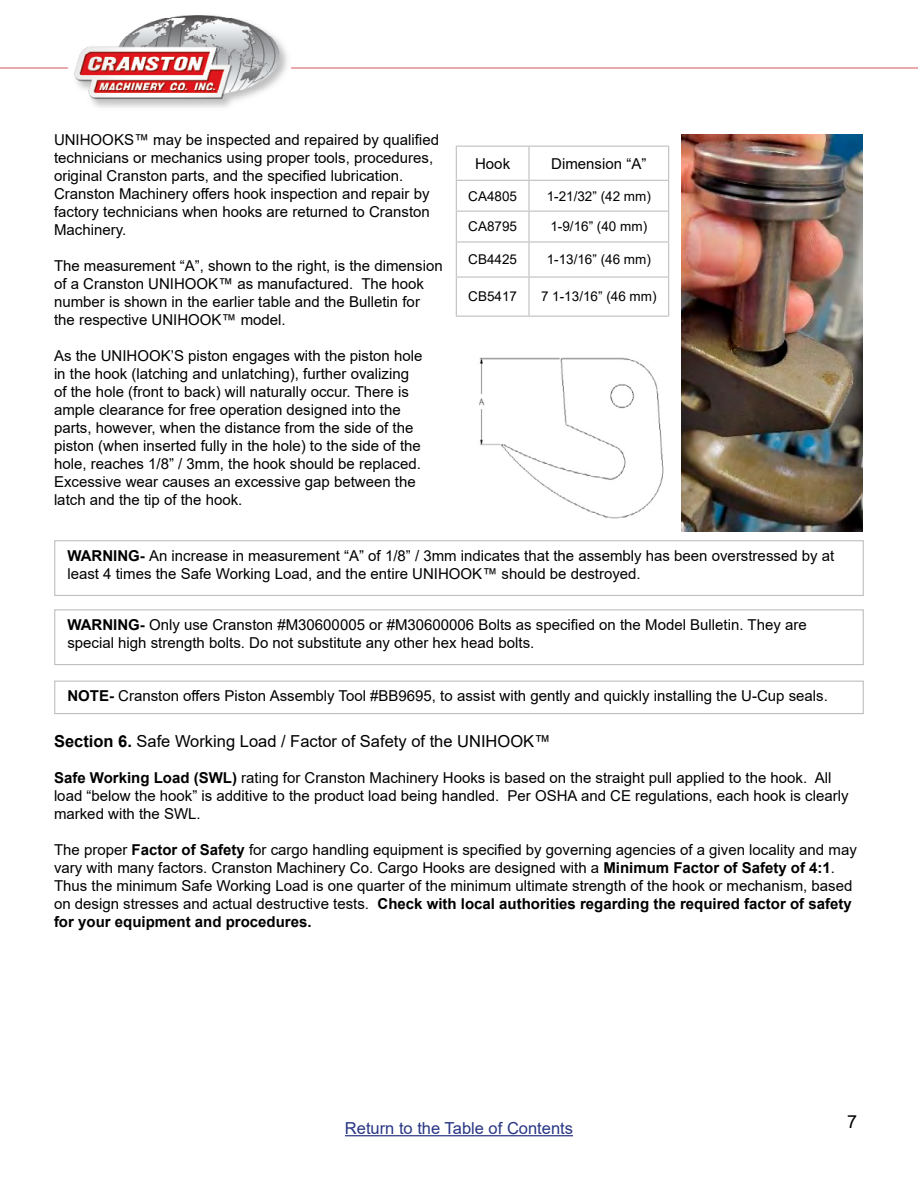
<style>
.page{position:relative;width:918px;height:1188px;background:#fff}
.page>*{position:absolute;margin:0;border:0;box-sizing:border-box;transform-origin:0 0}
.t1{font:18px "Arial";color:#000}
.t2{font:16.5px "Arial";color:#000}
.t3{font:16.5px "Arial";color:#283583}
.t4{font:15px/18px "Arial";color:#000}
.t5{font:13.5px "Arial";color:#000}
.s1{font-weight:700}
</style>
<div class="page">
<img style="left:0;top:15px;width:918px;height:1122px">
<hr style="left:345px;top:1135px;width:228px;height:1px;background:#283583">
<img style="left:681px;top:134px;width:181px;height:397px">
<img style="left:464px;top:348px;width:206px;height:177px">
<div style="left:54px;top:540px;width:810px;height:56px;border:1px solid #bfbfbf"></div>
<div style="left:54px;top:609px;width:810px;height:56px;border:1px solid #bfbfbf"></div>
<div style="left:54px;top:681px;width:810px;height:33px;border:1px solid #bfbfbf"></div>
<hr style="left:456px;top:146px;width:73px;height:1px;background:#bfbfbf">
<hr style="left:456px;top:147px;width:1px;height:33px;background:#bfbfbf">
<hr style="left:529px;top:146px;width:140px;height:1px;background:#bfbfbf">
<hr style="left:528px;top:147px;width:2px;height:33px;background:#bfbfbf">
<hr style="left:668px;top:147px;width:1px;height:33px;background:#bfbfbf">
<hr style="left:456px;top:180px;width:73px;height:1px;background:#bfbfbf">
<hr style="left:456px;top:181px;width:1px;height:30px;background:#bfbfbf">
<hr style="left:529px;top:180px;width:140px;height:1px;background:#bfbfbf">
<hr style="left:528px;top:181px;width:2px;height:30px;background:#bfbfbf">
<hr style="left:668px;top:181px;width:1px;height:30px;background:#bfbfbf">
<hr style="left:456px;top:211px;width:73px;height:1px;background:#bfbfbf">
<svg style="left:456px;top:212px;width:1px;height:29px"></svg>
<hr style="left:529px;top:211px;width:140px;height:1px;background:#bfbfbf">
<hr style="left:528px;top:212px;width:2px;height:29px;background:#bfbfbf">
<svg style="left:668px;top:212px;width:1px;height:29px"></svg>
<hr style="left:456px;top:241px;width:73px;height:2px;background:#bfbfbf">
<hr style="left:456px;top:243px;width:1px;height:33px;background:#bfbfbf">
<hr style="left:529px;top:241px;width:140px;height:2px;background:#bfbfbf">
<hr style="left:528px;top:243px;width:2px;height:33px;background:#bfbfbf">
<hr style="left:668px;top:243px;width:1px;height:33px;background:#bfbfbf">
<hr style="left:456px;top:276px;width:73px;height:2px;background:#bfbfbf">
<hr style="left:456px;top:278px;width:1px;height:38px;background:#bfbfbf">
<hr style="left:529px;top:276px;width:140px;height:2px;background:#bfbfbf">
<hr style="left:528px;top:278px;width:2px;height:38px;background:#bfbfbf">
<hr style="left:668px;top:278px;width:1px;height:38px;background:#bfbfbf">
<hr style="left:456px;top:316px;width:73px;height:1px;background:#bfbfbf">
<hr style="left:529px;top:316px;width:140px;height:1px;background:#bfbfbf">
<p class="t4" style="left:54px;top:131px;width:387px">UNIHOOKS™ may be inspected and repaired by qualified technicians or mechanics using proper tools, procedures, original Cranston parts, and the specified lubrication.<br>Cranston Machinery offers hook inspection and repair by factory technicians when hooks are returned to Cranston Machinery.</p>
<p class="t4" style="left:54px;top:257px;width:390px">The measurement “A”, shown to the right, is the dimension of a Cranston UNIHOOK™ as manufactured. The hook number is shown in the earlier table and the Bulletin for the respective UNIHOOK™ model.</p>
<p class="t4" style="left:54px;top:347px;width:370px">As the UNIHOOK’S piston engages with the piston hole in the hook (latching and unlatching), further ovalizing of the hole (front to back) will naturally occur. There is ample clearance for free operation designed into the parts, however, when the distance from the side of the piston (when inserted fully in the hole) to the side of the hole, reaches 1/8” / 3mm, the hook should be replaced.<br>Excessive wear causes an excessive gap between the latch and the tip of the hook.</p>
<p class="t4" style="left:475px;top:154px;width:37px">Hook</p>
<p class="t4" style="left:551px;top:154px;width:97px">Dimension “A”</p>
<p class="t5" style="left:468px;top:187px;width:50px">CA4805</p>
<p class="t5" style="left:547px;top:187px;width:106px">1-21/32” (42 mm)</p>
<p class="t5" style="left:468px;top:217px;width:50px">CA8795</p>
<p class="t5" style="left:550px;top:217px;width:98px">1-9/16” (40 mm)</p>
<p class="t5" style="left:468px;top:250px;width:50px">CB4425</p>
<p class="t5" style="left:547px;top:250px;width:106px">1-13/16” (46 mm)</p>
<p class="t5" style="left:468px;top:287px;width:50px">CB5417</p>
<p class="t5" style="left:541px;top:287px;width:117px">7 1-13/16” (46 mm)</p>
<p class="t4" style="left:67px;top:546px;width:768px"><span class="s1">WARNING-</span> An increase in measurement “A” of 1/8” / 3mm indicates that the assembly has been overstressed by at least 4 times the Safe Working Load, and the entire UNIHOOK™ should be destroyed.</p>
<p class="t4" style="left:67px;top:615px;width:741px"><span class="s1">WARNING-</span> Only use Cranston #M30600005 or #M30600006 Bolts as specified on the Model Bulletin. They are special high strength bolts. Do not substitute any other hex head bolts.</p>
<p class="t4" style="left:67px;top:687px;width:762px"><span class="s1">NOTE-</span> Cranston offers Piston Assembly Tool #BB9695, to assist with gently and quickly installing the U-Cup seals.</p>
<p class="t2" style="left:54px;top:729px;width:498px"><span class="s1">Section 6.</span> Safe Working Load / Factor of Safety of the UNIHOOK™</p>
<p class="t4" style="left:54px;top:768px;width:796px"><span class="s1">Safe Working Load (SWL)</span> rating for Cranston Machinery Hooks is based on the straight pull applied to the hook. All load “below the hook” is additive to the product load being handled. Per OSHA and CE regulations, each hook is clearly marked with the SWL.</p>
<p class="t4" style="left:54px;top:840px;width:804px">The proper <span class="s1">Factor of Safety</span> for cargo handling equipment is specified by governing agencies of a given locality and may vary with many factors. Cranston Machinery Co. Cargo Hooks are designed with a <span class="s1">Minimum Factor of Safety of 4:1</span>.<br>Thus the minimum Safe Working Load is one quarter of the minimum ultimate strength of the hook or mechanism, based on design stresses and actual destructive tests. <span class="s1">Check with local authorities regarding the required factor of safety for your equipment and procedures.</span></p>
<p class="t3" style="left:345px;top:1117px;width:230px">Return to the Table of Contents</p>
<p class="t1" style="left:847px;top:1110px;width:12px">7</p>
</div>
